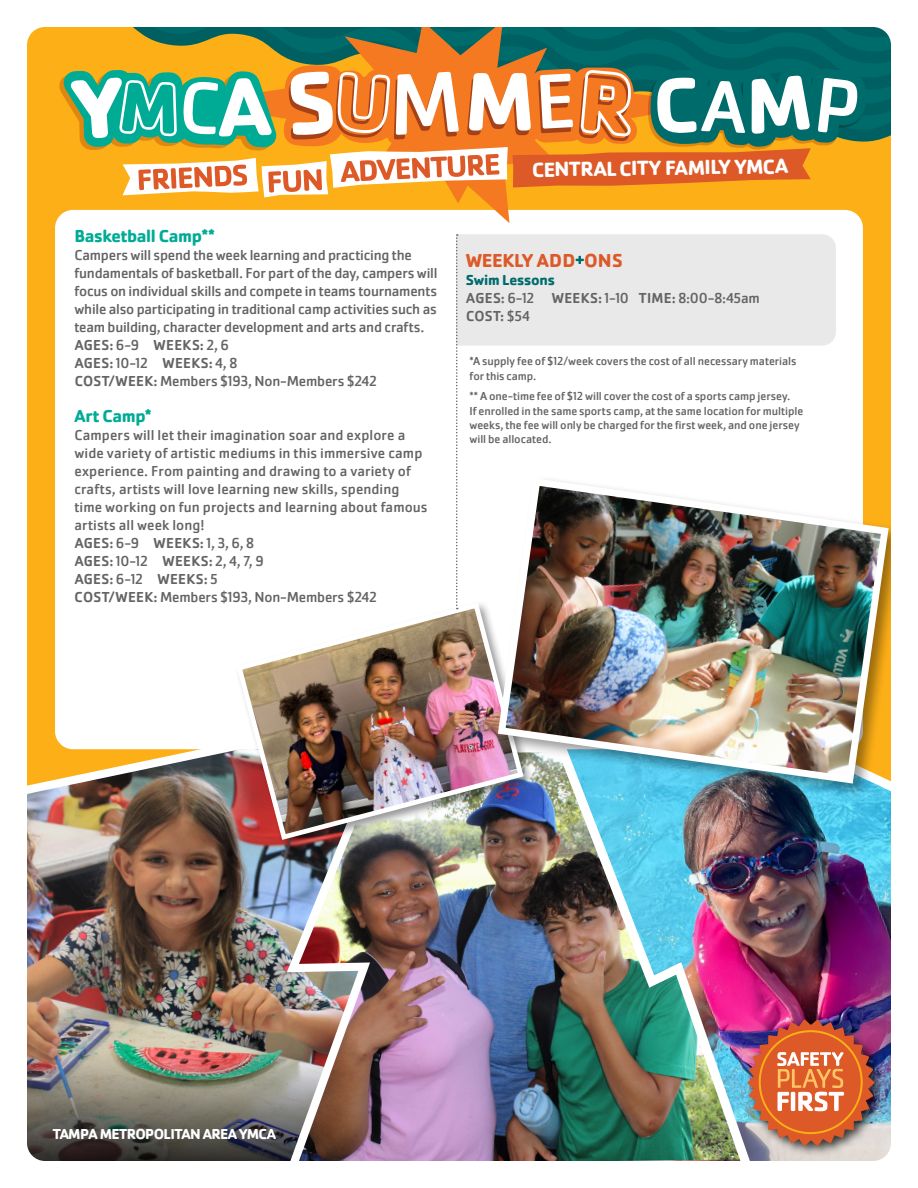
<style>
.page{position:relative;width:918px;height:1188px;background:#fff}
.page>*{position:absolute;margin:0;border:0;box-sizing:border-box;transform-origin:0 0}
.t1{font:700 21.3px "Cachet Pro";color:#fff}
.t2{font:700 19.5px "Cachet Pro";letter-spacing:-.015em;color:#dd5928}
.t3{font:700 18px "Cachet Pro";letter-spacing:-.02em;color:#00ab95}
.t4{font:15px/18px "Cachet Pro";letter-spacing:-.01em;color:#636466}
.t5{font:700 15px "Cachet Pro";letter-spacing:-.04em;color:#fff}
.t6{font:12px/14.4px "Cachet Pro";letter-spacing:-.005em;color:#636466}
.s1{font-weight:500}
.s2{font-weight:700;color:#006b6b}
</style>
<div class="page">
<img style="left:27px;top:27px;width:864px;height:1134px">
<p class="t3" style="left:74px;top:225px;width:142px">Basketball Camp**</p>
<p class="t4" style="left:74px;top:247px;width:365px">Campers will spend the week learning and practicing the fundamentals of basketball. For part of the day, campers will focus on individual skills and compete in teams tournaments while also participating in traditional camp activities such as team building, character development and arts and crafts.<br><span class="s1">AGES:</span> 6-9 <span class="s1">WEEKS:</span> 2, 6<br><span class="s1">AGES:</span> 10-12 <span class="s1">WEEKS:</span> 4, 8<br><span class="s1">COST/WEEK:</span> Members $193, Non-Members $242</p>
<p class="t3" style="left:74px;top:404px;width:79px">Art Camp*</p>
<p class="t4" style="left:74px;top:426px;width:355px">Campers will let their imagination soar and explore a wide variety of artistic mediums in this immersive camp experience. From painting and drawing to a variety of crafts, artists will love learning new skills, spending time working on fun projects and learning about famous artists all week long!<br><span class="s1">AGES:</span> 6-9 <span class="s1">WEEKS:</span> 1, 3, 6, 8<br><span class="s1">AGES:</span> 10-12 <span class="s1">WEEKS:</span> 2, 4, 7, 9<br><span class="s1">AGES:</span> 6-12 <span class="s1">WEEKS:</span> 5<br><span class="s1">COST/WEEK:</span> Members $193, Non-Members $242</p>
<h1 class="t1" style="left:532px;top:157px;width:258px;rotate:-1deg">CENTRAL CITY FAMILY YMCA</h1>
<h2 class="t2" style="left:466px;top:248px;width:158px">WEEKLY ADD ONS</h2>
<p class="t4" style="left:466px;top:271px;width:295px"><span class="s2">Swim Lessons<br></span><span class="s1">AGES:</span> 6-12 <span class="s1">WEEKS:</span> 1-10 <span class="s1">TIME:</span> 8:00-8:45am<br><span class="s1">COST:</span> $54</p>
<p class="t6" style="left:469px;top:354px;width:328px">*A supply fee of $12/week covers the cost of all necessary materials for this camp.</p>
<p class="t6" style="left:469px;top:389px;width:335px">** A one-time fee of $12 will cover the cost of a sports camp jersey.<br>If enrolled in the same sports camp, at the same location for multiple weeks, the fee will only be charged for the first week, and one jersey will be allocated.</p>
<p class="t5" style="left:53px;top:1125px;width:225px">TAMPA METROPOLITAN AREA YMCA</p>
</div>
